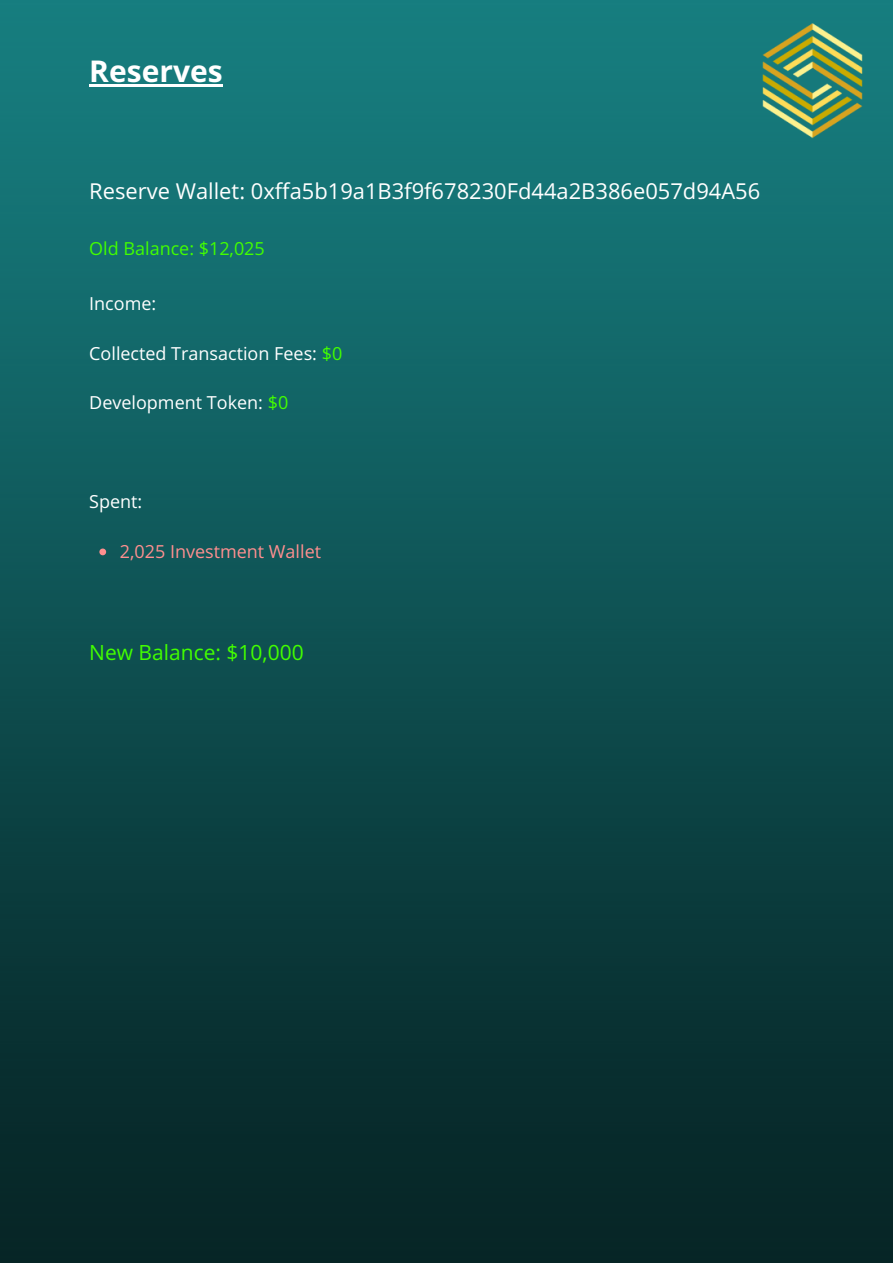
<style>
.page{position:relative;width:893px;height:1264px;background:#fff}
.page>*{position:absolute;margin:0;border:0;box-sizing:border-box;transform-origin:0 0}
.t1{font:700 30px "Open Sans Hebrew";color:#fff}
.t2{font:21.9px "Open Sans Hebrew";color:#fff}
.t3{font:21px "Open Sans Hebrew";color:#42ff00}
.t4{font:18px "Open Sans Hebrew";color:#fff}
.t5{font:18px "Open Sans Hebrew";color:#ff8f8f}
.t6{font:18px "Open Sans Hebrew";color:#42ff00}
.s1{color:#42ff00}
</style>
<div class="page">
<img style="left:0;top:0;width:892px;height:1262px">
<img style="left:731px;top:0;width:161px;height:162px">
<hr style="left:89px;top:84px;width:134px;height:3px;background:#fff">
<svg style="left:99px;top:548px;width:7px;height:7px"></svg>
<h1 class="t1" style="left:89px;top:50px;width:135px">Reserves</h1>
<p class="t2" style="left:89px;top:175px;width:672px">Reserve Wallet: 0xffa5b19a1B3f9f678230Fd44a2B386e057d94A56</p>
<p class="t6" style="left:89px;top:236px;width:177px">Old Balance: $12,025</p>
<p class="t4" style="left:89px;top:291px;width:69px">Income:</p>
<p class="t4" style="left:89px;top:340px;width:255px">Collected Transaction Fees: <span class="s1">$0</span></p>
<p class="t4" style="left:89px;top:390px;width:200px">Development Token: <span class="s1">$0</span></p>
<p class="t4" style="left:89px;top:489px;width:55px">Spent:</p>
<p class="t5" style="left:120px;top:538px;width:203px">2,025 Investment Wallet</p>
<p class="t3" style="left:89px;top:637px;width:216px">New Balance: $10,000</p>
</div>
